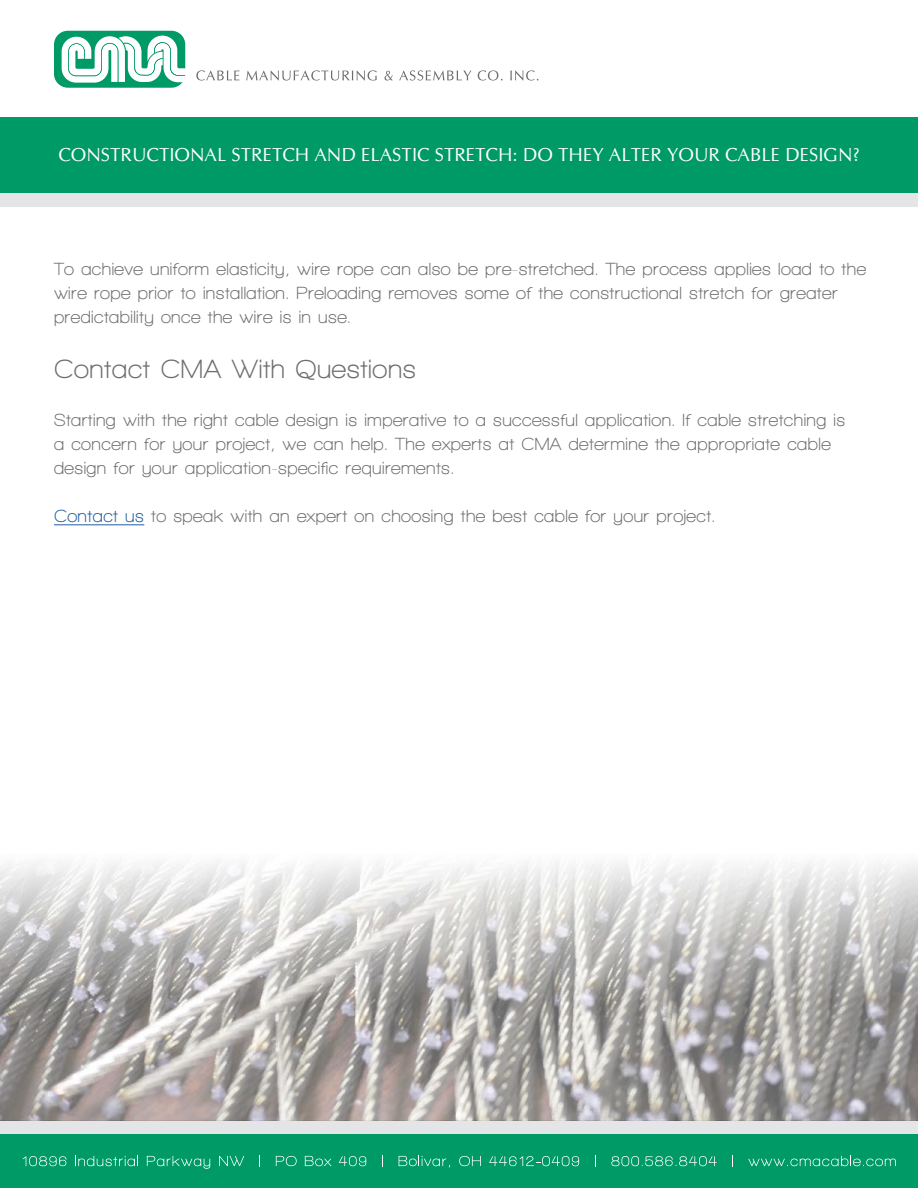
<style>
.page{position:relative;width:918px;height:1188px;background:#fff}
.page>*{position:absolute;margin:0;border:0;box-sizing:border-box;transform-origin:0 0}
.t1{font:700 27px "Walkway";letter-spacing:.025em;color:#6d6e71}
.t2{font:18.75px "CG Omega";color:#fff}
.t3{font:700 18px/24px "Walkway";letter-spacing:.025em;color:#6d6e71}
.s1{color:#215e9e}
</style>
<div class="page">
<div style="left:0;top:1134px;width:918px;height:54px;background:#009a67"></div>
<svg style="left:22px;top:1156px;width:44px;height:10px"></svg>
<svg style="left:75px;top:1156px;width:63px;height:10px"></svg>
<svg style="left:147px;top:1156px;width:63px;height:13px"></svg>
<svg style="left:219px;top:1156px;width:25px;height:10px"></svg>
<svg style="left:259px;top:1155px;width:1px;height:12px"></svg>
<svg style="left:276px;top:1156px;width:21px;height:10px"></svg>
<svg style="left:305px;top:1156px;width:27px;height:10px"></svg>
<svg style="left:339px;top:1156px;width:27px;height:10px"></svg>
<svg style="left:382px;top:1155px;width:1px;height:12px"></svg>
<svg style="left:399px;top:1156px;width:51px;height:11px"></svg>
<svg style="left:459px;top:1156px;width:22px;height:10px"></svg>
<svg style="left:489px;top:1156px;width:90px;height:10px"></svg>
<svg style="left:595px;top:1155px;width:1px;height:12px"></svg>
<svg style="left:611px;top:1156px;width:106px;height:10px"></svg>
<svg style="left:732px;top:1155px;width:1px;height:12px"></svg>
<svg style="left:748px;top:1156px;width:148px;height:10px"></svg>
<div style="left:0;top:117px;width:918px;height:90px;background:#009a67"></div>
<div style="left:0;top:194px;width:918px;height:13px;background:#e4e5e6"></div>
<div style="left:0;top:1121px;width:918px;height:13px;background:#e4e5e6"></div>
<div style="left:54px;top:31px;width:131px;height:57px;background:#009a67;border-radius:14px"></div>
<svg style="left:62px;top:36px;width:124px;height:47px"></svg>
<svg style="left:196px;top:70px;width:43px;height:11px"></svg>
<svg style="left:246px;top:70px;width:131px;height:11px"></svg>
<svg style="left:384px;top:71px;width:9px;height:10px"></svg>
<svg style="left:399px;top:70px;width:72px;height:11px"></svg>
<svg style="left:478px;top:70px;width:25px;height:11px"></svg>
<svg style="left:510px;top:70px;width:28px;height:11px"></svg>
<hr style="left:54px;top:525px;width:90px;height:1px;background:#215e9e">
<img style="left:0;top:860px;width:918px;height:261px">
<p class="t2" style="left:58px;top:143px;width:803px">CONSTRUCTIONAL STRETCH AND ELASTIC STRETCH: DO THEY ALTER YOUR CABLE DESIGN?</p>
<p class="t3" style="left:54px;top:257px;width:814px">To achieve uniform elasticity, wire rope can also be pre-stretched. The process applies load to the wire rope prior to installation. Preloading removes some of the constructional stretch for greater predictability once the wire is in use.</p>
<h1 class="t1" style="left:54px;top:355px;width:363px">Contact CMA With Questions</h1>
<p class="t3" style="left:54px;top:408px;width:793px">Starting with the right cable design is imperative to a successful application. If cable stretching is a concern for your project, we can help. The experts at CMA determine the appropriate cable design for your application-specific requirements.</p>
<p class="t3" style="left:54px;top:504px;width:663px"><span class="s1">Contact us</span> to speak with an expert on choosing the best cable for your project.</p>
</div>
